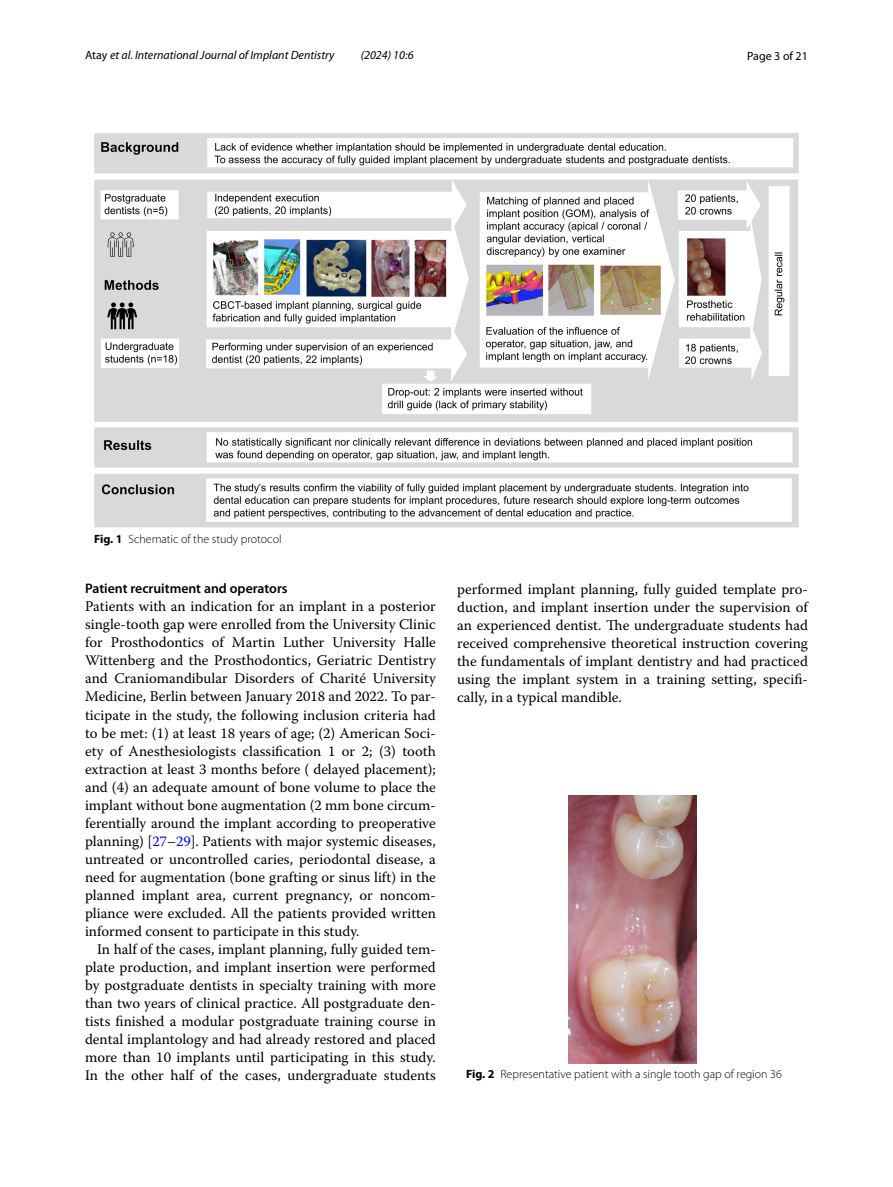
<style>
.page{position:relative;width:893px;height:1187px;background:#fff}
.page>*{position:absolute;margin:0;border:0;box-sizing:border-box;transform-origin:0 0}
.t1{font:14.7px/18px "Warnock Pro";color:#000;text-align:justify}
.t2{font:600 13.8px "Myriad Pro";color:#000}
.t3{font:300 12px "Myriad Pro";color:#000}
.t4{font:italic 12px "Myriad Pro";color:#000}
.t5{font:12px "Myriad Pro";color:#000}
.s1{font-style:normal}
.s2{font-weight:700}
.s3{color:#00f}
</style>
<div class="page">
<img style="left:94px;top:133px;width:705px;height:394px">
<img style="left:569px;top:795px;width:127px;height:268px">
<p class="t4" style="left:85px;top:48px;width:251px"><span class="s1">Atay</span> et al. International Journal of Implant Dentistry</p>
<p class="t4" style="left:361px;top:48px;width:54px">(2024) 10:6</p>
<p class="t5" style="left:747px;top:48px;width:62px">Page 3 of 21</p>
<p class="t3" style="left:94px;top:532px;width:189px"><span class="s2">Fig. 1</span> Schematic of the study protocol</p>
<p class="t2" style="left:85px;top:580px;width:204px">Patient recruitment and operators</p>
<p class="t1" style="left:85px;top:597px;width:352px">Patients with an indication for an implant in a posterior single-tooth gap were enrolled from the University Clinic for Prosthodontics of Martin Luther University Halle Wittenberg and the Prosthodontics, Geriatric Dentistry and Craniomandibular Disorders of Charité University Medicine, Berlin between January 2018 and 2022. To par&shy;ticipate in the study, the following inclusion criteria had to be met: (1) at least 18 years of age; (2) American Soci&shy;ety of Anesthesiologists classification 1 or 2; (3) tooth extraction at least 3 months before ( delayed placement); and (4) an adequate amount of bone volume to place the implant without bone augmentation (2 mm bone circum&shy;ferentially around the implant according to preoperative planning) [<span class="s3">27</span>–<span class="s3">29</span>]. Patients with major systemic diseases, untreated or uncontrolled caries, periodontal disease, a need for augmentation (bone grafting or sinus lift) in the planned implant area, current pregnancy, or noncom&shy;pliance were excluded. All the patients provided written informed consent to participate in this study.</p>
<p class="t1" style="left:85px;top:939px;width:352px;text-indent:12px">In half of the cases, implant planning, fully guided tem&shy;plate production, and implant insertion were performed by postgraduate dentists in specialty training with more than two years of clinical practice. All postgraduate den&shy;tists finished a modular postgraduate training course in dental implantology and had already restored and placed more than 10 implants until participating in this study.<br>In the other half of the cases, undergraduate students</p>
<p class="t1" style="left:457px;top:579px;width:352px">performed implant planning, fully guided template pro&shy;duction, and implant insertion under the supervision of an experienced dentist. The undergraduate students had received comprehensive theoretical instruction covering the fundamentals of implant dentistry and had practiced using the implant system in a training setting, specifi&shy;cally, in a typical mandible.</p>
<p class="t3" style="left:466px;top:1067px;width:317px"><span class="s2">Fig. 2</span> Representative patient with a single tooth gap of region 36</p>
</div>
